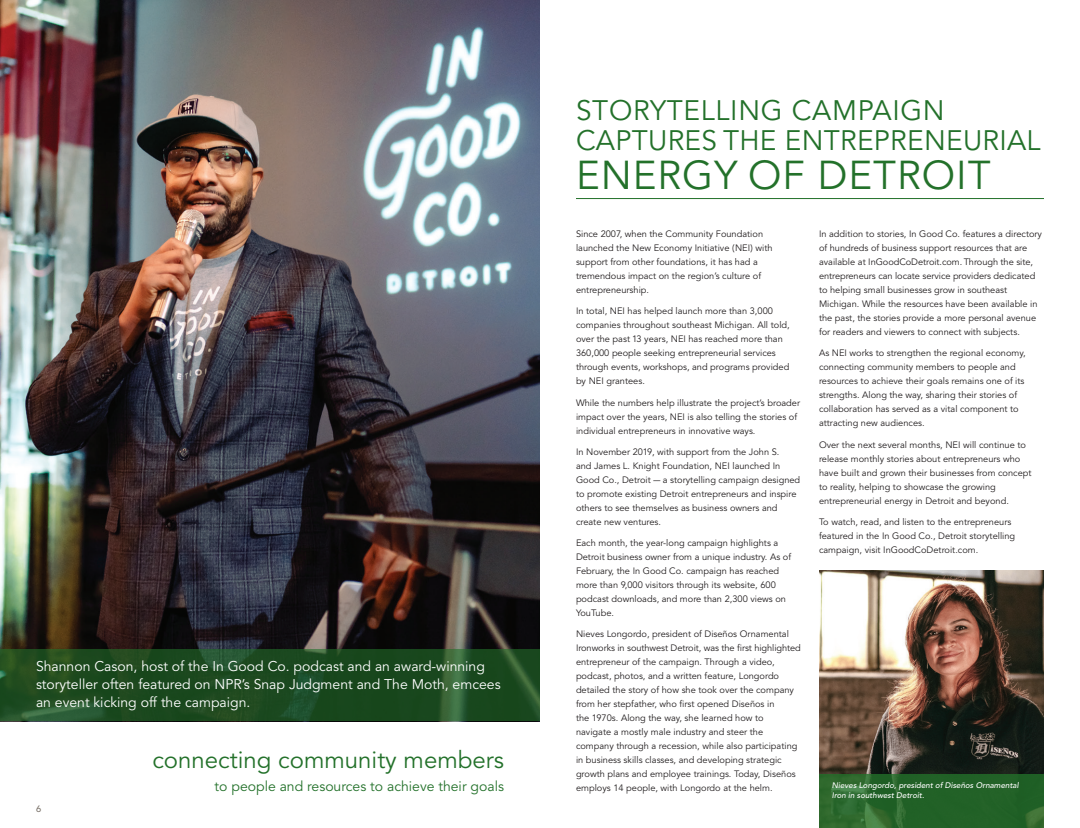
<style>
.page{position:relative;width:1080px;height:828px;background:#fff}
.page>*{position:absolute;margin:0;border:0;box-sizing:border-box;transform-origin:0 0}
.t1{font:40px "Avenir LT Std";letter-spacing:.025em;color:#23712a}
.t2{font:28px/30px "Avenir LT Std";letter-spacing:.01em;color:#23712a}
.t3{font:24px "Avenir LT Std";color:#23712a}
.t4{font:14px/18px "Avenir LT Std";color:#fff}
.t5{font:14px "Avenir LT Std";color:#23712a}
.t6{font:9.2px/14px "Avenir LT Std";color:#231f20}
.CF_Main_Body_1{font:500 9.2px "Avenir LT Std";color:#7f776f}
.t7{font:italic 500 8px/10.5px "Avenir LT Std";color:#fff}
</style>
<div class="page">
<img style="left:0;top:0;width:540px;height:649px">
<svg style="left:0;top:649px;width:540px;height:72px;background:#1e4c21"></svg>
<img style="left:819px;top:570px;width:225px;height:204px">
<hr style="left:576px;top:198px;width:468px;height:1px;background:#23712a">
<svg style="left:819px;top:774px;width:225px;height:54px;background:#27642a"></svg>
<p class="t4" style="left:36px;top:658px;width:466px">Shannon Cason, host of the In Good Co. podcast and an award-winning storyteller often featured on NPR’s Snap Judgment and The Moth, emcees an event kicking off the campaign.</p>
<p class="CF_Main_Body_1" style="left:36px;top:804px;width:7px">6</p>
<p class="t3" style="left:152px;top:746px;width:353px">connecting community members</p>
<p class="t5" style="left:215px;top:778px;width:291px">to people and resources to achieve their goals</p>
<p class="t2" style="left:576px;top:96px;width:466px">STORYTELLING CAMPAIGN<br>CAPTURES THE ENTREPRENEURIAL</p>
<p class="t1" style="left:576px;top:152px;width:416px">ENERGY OF DETROIT</p>
<p class="t6" style="left:576px;top:227px;width:198px">Since 2007, when the Community Foundation launched the New Economy Initiative (NEI) with support from other foundations, it has had a tremendous impact on the region’s culture of entrepreneurship.</p>
<p class="t6" style="left:576px;top:305px;width:215px">In total, NEI has helped launch more than 3,000 companies throughout southeast Michigan. All told, over the past 13 years, NEI has reached more than 360,000 people seeking entrepreneurial services through events, workshops, and programs provided by NEI grantees.</p>
<p class="t6" style="left:576px;top:396px;width:226px">While the numbers help illustrate the project’s broader impact over the years, NEI is also telling the stories of individual entrepreneurs in innovative ways.</p>
<p class="t6" style="left:576px;top:445px;width:226px">In November 2019, with support from the John S.<br>and James L. Knight Foundation, NEI launched In Good Co., Detroit — a storytelling campaign designed to promote existing Detroit entrepreneurs and inspire others to see themselves as business owners and create new ventures.</p>
<p class="t6" style="left:576px;top:536px;width:217px">Each month, the year-long campaign highlights a Detroit business owner from a unique industry. As of February, the In Good Co. campaign has reached more than 9,000 visitors through its website, 600 podcast downloads, and more than 2,300 views on YouTube.</p>
<p class="t6" style="left:576px;top:627px;width:226px">Nieves Longordo, president of Diseños Ornamental Ironworks in southwest Detroit, was the first highlighted entrepreneur of the campaign. Through a video, podcast, photos, and a written feature, Longordo detailed the story of how she took over the company from her stepfather, who first opened Diseños in<br>the 1970s. Along the way, she learned how to navigate a mostly male industry and steer the company through a recession, while also participating in business skills classes, and developing strategic growth plans and employee trainings. Today, Diseños employs 14 people, with Longordo at the helm.</p>
<p class="t6" style="left:819px;top:227px;width:225px">In addition to stories, In Good Co. features a directory of hundreds of business support resources that are available at InGoodCoDetroit.com. Through the site, entrepreneurs can locate service providers dedicated to helping small businesses grow in southeast Michigan. While the resources have been available in the past, the stories provide a more personal avenue for readers and viewers to connect with subjects.</p>
<p class="t6" style="left:819px;top:347px;width:208px">As NEI works to strengthen the regional economy, connecting community members to people and resources to achieve their goals remains one of its strengths. Along the way, sharing their stories of collaboration has served as a vital component to attracting new audiences.</p>
<p class="t6" style="left:819px;top:438px;width:214px">Over the next several months, NEI will continue to release monthly stories about entrepreneurs who have built and grown their businesses from concept to reality, helping to showcase the growing entrepreneurial energy in Detroit and beyond.</p>
<p class="t6" style="left:819px;top:515px;width:198px">To watch, read, and listen to the entrepreneurs featured in the In Good Co., Detroit storytelling campaign, visit InGoodCoDetroit.com.</p>
<p class="t7" style="left:832px;top:780px;width:188px">Nieves Longordo, president of Diseños Ornamental<br>Iron in southwest Detroit.</p>
</div>
